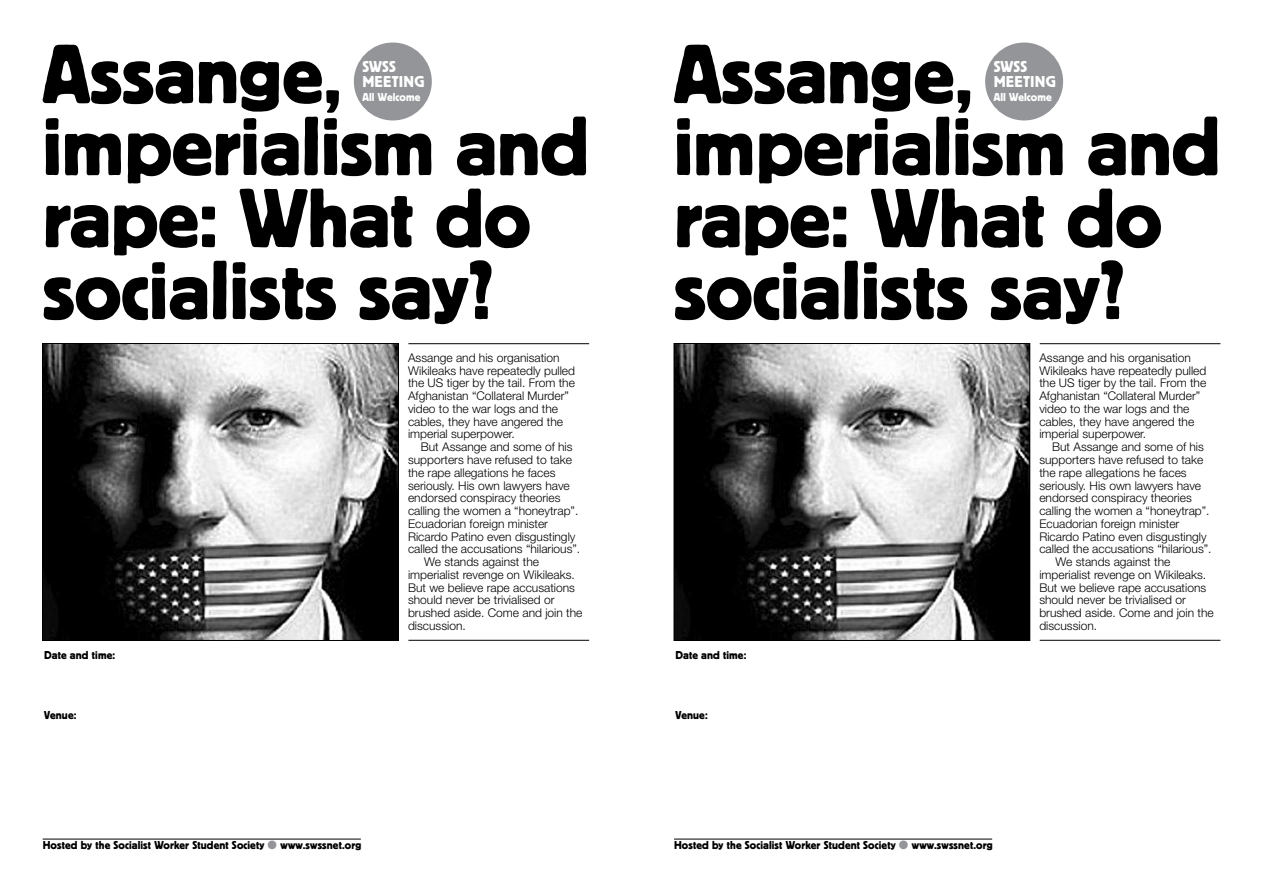
<style>
.page{position:relative;width:1263px;height:893px;background:#fff}
.page>*{position:absolute;margin:0;border:0;box-sizing:border-box;transform-origin:0 0}
.t1{font:87px/72px "Block T";color:#000}
.t2{font:16.5px/15px "Block T";letter-spacing:.01em;color:#fff}
.t3{font:300 12px/12.8px "Helvetica Neue";color:#000}
.t4{font:12px "Block T";letter-spacing:.01em;color:#000}
.t5{font:12px "Block T";letter-spacing:.01em;color:#fff}
.s1{color:#939598}
</style>
<div class="page">
<hr style="left:1040px;top:640px;width:180px;height:1px;background:#000">
<hr style="left:674px;top:839px;width:318px;height:1px;background:#000">
<div style="left:985px;top:43px;width:78px;height:77px;background:#939598;border-radius:50%"></div>
<img style="left:676px;top:345px;width:352px;height:294px">
<div style="left:674px;top:343px;width:356px;height:298px;border:1px solid #000"></div>
<hr style="left:1040px;top:343px;width:180px;height:1px;background:#000">
<hr style="left:408px;top:640px;width:181px;height:1px;background:#000">
<hr style="left:43px;top:839px;width:318px;height:1px;background:#000">
<div style="left:354px;top:43px;width:78px;height:77px;background:#939598;border-radius:50%"></div>
<img style="left:45px;top:345px;width:352px;height:294px">
<div style="left:43px;top:343px;width:356px;height:298px;border:1px solid #000"></div>
<hr style="left:408px;top:343px;width:181px;height:1px;background:#000">
<h1 class="t1" style="left:43px;top:36px;width:548px">Assange, imperialism and rape: What do socialists say?</h1>
<h2 class="t2" style="left:362px;top:59px;width:64px">SWSS<br>Meeting</h2>
<p class="t5" style="left:362px;top:90px;width:59px">All Welcome</p>
<h1 class="t1" style="left:674px;top:36px;width:548px">Assange, imperialism and rape: What do socialists say?</h1>
<h2 class="t2" style="left:994px;top:59px;width:64px">SWSS<br>Meeting</h2>
<p class="t5" style="left:994px;top:90px;width:59px">All Welcome</p>
<p class="t3" style="left:408px;top:351px;width:168px">Assange and his organisation<br>Wikileaks have repeatedly pulled the US tiger by the tail. From the<br>Afghanistan “Collateral Murder” video to the war logs and the cables, they have angered the imperial superpower.</p>
<p class="t3" style="left:421px;top:440px;width:153px">But Assange and some of his</p>
<p class="t3" style="left:408px;top:453px;width:166px">supporters have refused to take</p>
<p class="t3" style="left:408px;top:466px;width:149px">the rape allegations he faces</p>
<p class="t3" style="left:408px;top:479px;width:163px">seriously. His own lawyers have</p>
<p class="t3" style="left:408px;top:491px;width:154px">endorsed conspiracy theories</p>
<p class="t3" style="left:408px;top:504px;width:172px">calling the women a “honeytrap”.</p>
<p class="t3" style="left:408px;top:517px;width:142px">Ecuadorian foreign minister</p>
<p class="t3" style="left:408px;top:530px;width:169px">Ricardo Patino even disgustingly</p>
<p class="t3" style="left:408px;top:542px;width:174px">called the accusations “hilarious”.</p>
<p class="t3" style="left:424px;top:555px;width:116px">We stands against the</p>
<p class="t3" style="left:408px;top:568px;width:168px">imperialist revenge on Wikileaks.</p>
<p class="t3" style="left:408px;top:581px;width:168px">But we believe rape accusations</p>
<p class="t3" style="left:408px;top:593px;width:148px">should never be trivialised or</p>
<p class="t3" style="left:408px;top:606px;width:176px">brushed aside. Come and join the</p>
<p class="t3" style="left:408px;top:619px;width:59px">discussion.</p>
<p class="t3" style="left:1039px;top:351px;width:168px">Assange and his organisation<br>Wikileaks have repeatedly pulled the US tiger by the tail. From the<br>Afghanistan “Collateral Murder” video to the war logs and the cables, they have angered the imperial superpower.</p>
<p class="t3" style="left:1052px;top:440px;width:153px">But Assange and some of his</p>
<p class="t3" style="left:1039px;top:453px;width:166px">supporters have refused to take</p>
<p class="t3" style="left:1039px;top:466px;width:149px">the rape allegations he faces</p>
<p class="t3" style="left:1039px;top:479px;width:163px">seriously. His own lawyers have</p>
<p class="t3" style="left:1039px;top:491px;width:154px">endorsed conspiracy theories</p>
<p class="t3" style="left:1039px;top:504px;width:172px">calling the women a “honeytrap”.</p>
<p class="t3" style="left:1039px;top:517px;width:142px">Ecuadorian foreign minister</p>
<p class="t3" style="left:1039px;top:530px;width:169px">Ricardo Patino even disgustingly</p>
<p class="t3" style="left:1039px;top:542px;width:174px">called the accusations “hilarious”.</p>
<p class="t3" style="left:1055px;top:555px;width:116px">We stands against the</p>
<p class="t3" style="left:1039px;top:568px;width:168px">imperialist revenge on Wikileaks.</p>
<p class="t3" style="left:1039px;top:581px;width:168px">But we believe rape accusations</p>
<p class="t3" style="left:1039px;top:593px;width:148px">should never be trivialised or</p>
<p class="t3" style="left:1039px;top:606px;width:176px">brushed aside. Come and join the</p>
<p class="t3" style="left:1039px;top:619px;width:59px">discussion.</p>
<p class="t4" style="left:44px;top:649px;width:72px">Date and time:</p>
<p class="t4" style="left:675px;top:649px;width:72px">Date and time:</p>
<p class="t4" style="left:44px;top:709px;width:34px">Venue:</p>
<p class="t4" style="left:675px;top:709px;width:34px">Venue:</p>
<p class="t4" style="left:43px;top:839px;width:320px">Hosted by the Socialist Worker Student Society <span class="s1">●</span> www.swssnet.org</p>
<p class="t4" style="left:674px;top:839px;width:320px">Hosted by the Socialist Worker Student Society <span class="s1">●</span> www.swssnet.org</p>
</div>
